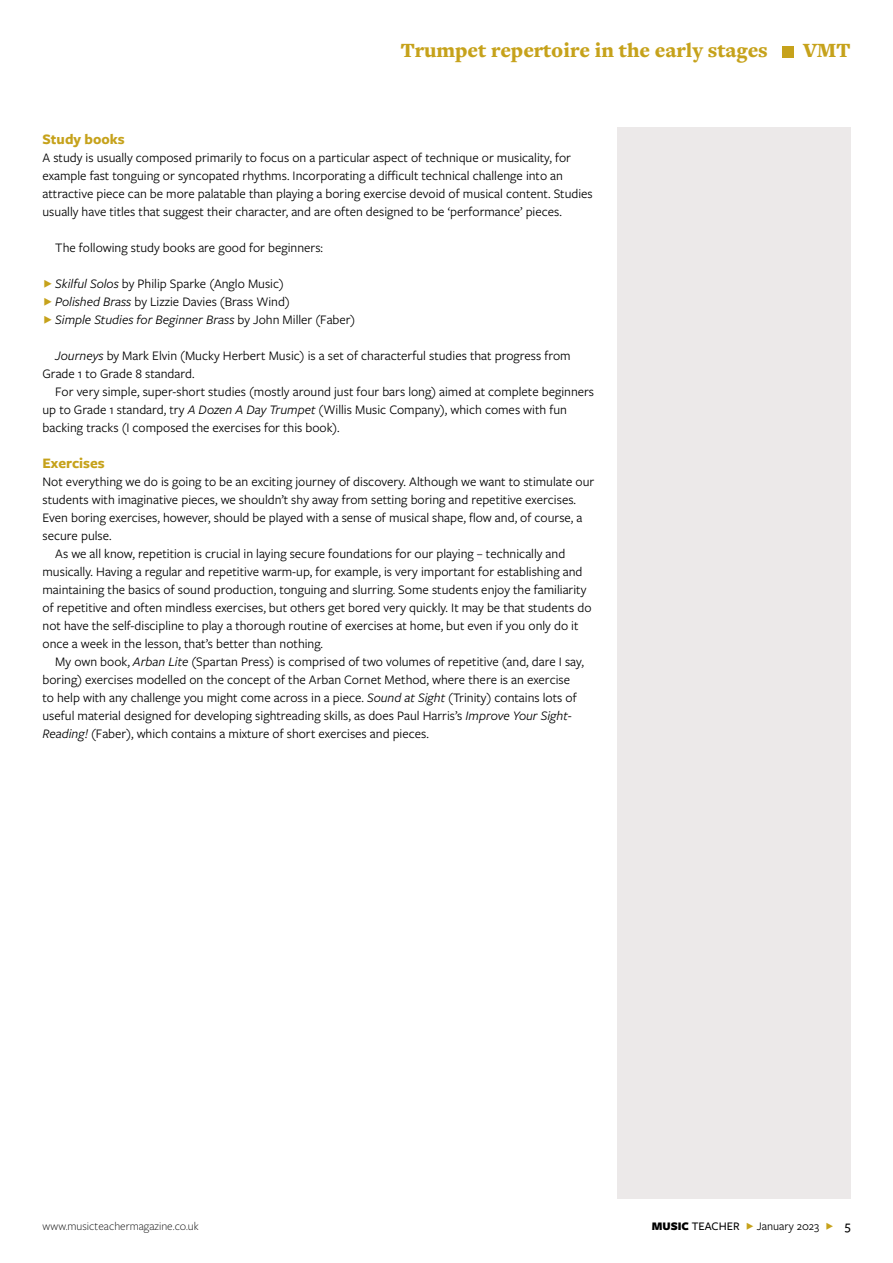
<style>
.page{position:relative;width:893px;height:1263px;background:#fff}
.page>*{position:absolute;margin:0;border:0;box-sizing:border-box;transform-origin:0 0}
.t1{font:900 21px "Freight Text Pro";color:#c6a21b}
.t2{font:700 15px "Freight Sans Pro";color:#c6a21b}
.t3{font:13.5px/18px "Freight Sans Pro";color:#000}
.t4{font:300 12px "Freight Sans Pro";color:#000}
.t5{font:12px "Freight Sans Pro";color:#000}
.s1{font-style:italic}
.s2{font-weight:900}
.s3{font-weight:500}
.s4{color:#c6a21b}
.s5{font-weight:500;font-size:13.5px}
</style>
<div class="page">
<div style="left:617px;top:128px;width:233px;height:1071px;background:#ece9e9"></div>
<div style="left:782px;top:46px;width:11px;height:11px;background:#c6a21b"></div>
<h1 class="t1" style="left:401px;top:36px;width:368px">Trumpet repertoire in the early stages</h1>
<h1 class="t1" style="left:803px;top:36px;width:49px">VMT</h1>
<p class="t2" style="left:43px;top:129px;width:84px">Study books</p>
<p class="t3" style="left:43px;top:148px;width:552px">A study is usually composed primarily to focus on a particular aspect of technique or musicality, for example fast tonguing or syncopated rhythms. Incorporating a difficult technical challenge into an attractive piece can be more palatable than playing a boring exercise devoid of musical content. Studies usually have titles that suggest their character, and are often designed to be ‘performance’ pieces.</p>
<p class="t3" style="left:55px;top:238px;width:269px">The following study books are good for beginners:</p>
<p class="t3" style="left:55px;top:274px;width:302px"><span class="s1">Skilful Solos</span> by Philip Sparke (Anglo Music)<br><span class="s1">Polished Brass</span> by Lizzie Davies (Brass Wind)<br><span class="s1">Simple Studies for Beginner Brass</span> by John Miller (Faber)</p>
<p class="t3" style="left:43px;top:346px;width:530px;text-indent:13px"><span class="s1">Journeys</span> by Mark Elvin (Mucky Herbert Music) is a set of characterful studies that progress from<br>Grade 1 to Grade 8 standard.</p>
<p class="t3" style="left:43px;top:382px;width:553px;text-indent:13px">For very simple, super-short studies (mostly around just four bars long) aimed at complete beginners up to Grade 1 standard, try <span class="s1">A Dozen A Day Trumpet</span> (Willis Music Company), which comes with fun backing tracks (I composed the exercises for this book).</p>
<p class="t2" style="left:43px;top:453px;width:64px">Exercises</p>
<p class="t3" style="left:43px;top:472px;width:553px">Not everything we do is going to be an exciting journey of discovery. Although we want to stimulate our</p>
<p class="t3" style="left:43px;top:490px;width:535px">students with imaginative pieces, we shouldn’t shy away from setting boring and repetitive exercises.</p>
<p class="t3" style="left:43px;top:508px;width:541px">Even boring exercises, however, should be played with a sense of musical shape, flow and, of course, a</p>
<p class="t3" style="left:43px;top:526px;width:71px">secure pulse.</p>
<p class="t3" style="left:55px;top:544px;width:511px">As we all know, repetition is crucial in laying secure foundations for our playing – technically and</p>
<p class="t3" style="left:43px;top:562px;width:541px">musically. Having a regular and repetitive warm-up, for example, is very important for establishing and</p>
<p class="t3" style="left:43px;top:580px;width:545px">maintaining the basics of sound production, tonguing and slurring. Some students enjoy the familiarity</p>
<p class="t3" style="left:43px;top:598px;width:550px">of repetitive and often mindless exercises, but others get bored very quickly. It may be that students do</p>
<p class="t3" style="left:43px;top:616px;width:537px">not have the self-discipline to play a thorough routine of exercises at home, but even if you only do it</p>
<p class="t3" style="left:43px;top:634px;width:282px">once a week in the lesson, that’s better than nothing.</p>
<p class="t3" style="left:55px;top:652px;width:530px">My own book, <span class="s1">Arban Lite</span> (Spartan Press) is comprised of two volumes of repetitive (and, dare I say,</p>
<p class="t3" style="left:43px;top:670px;width:529px">boring) exercises modelled on the concept of the Arban Cornet Method, where there is an exercise</p>
<p class="t3" style="left:43px;top:688px;width:536px">to help with any challenge you might come across in a piece. <span class="s1">Sound at Sight</span> (Trinity) contains lots of</p>
<p class="t3" style="left:43px;top:706px;width:531px">useful material designed for developing sightreading skills, as does Paul Harris’s <span class="s1">Improve Your Sight-</span></p>
<p class="t3" style="left:43px;top:724px;width:388px"><span class="s1">Reading!</span> (Faber), which contains a mixture of short exercises and pieces.</p>
<p class="t4" style="left:43px;top:1218px;width:158px">www.musicteachermagazine.co.uk</p>
<p class="t5" style="left:652px;top:1218px;width:200px"><span class="s2">MUSIC</span> <span class="s3">TEACHER</span> <span class="s4">F</span> January 2023 <span class="s4">F</span> <span class="s5">5</span></p>
</div>
